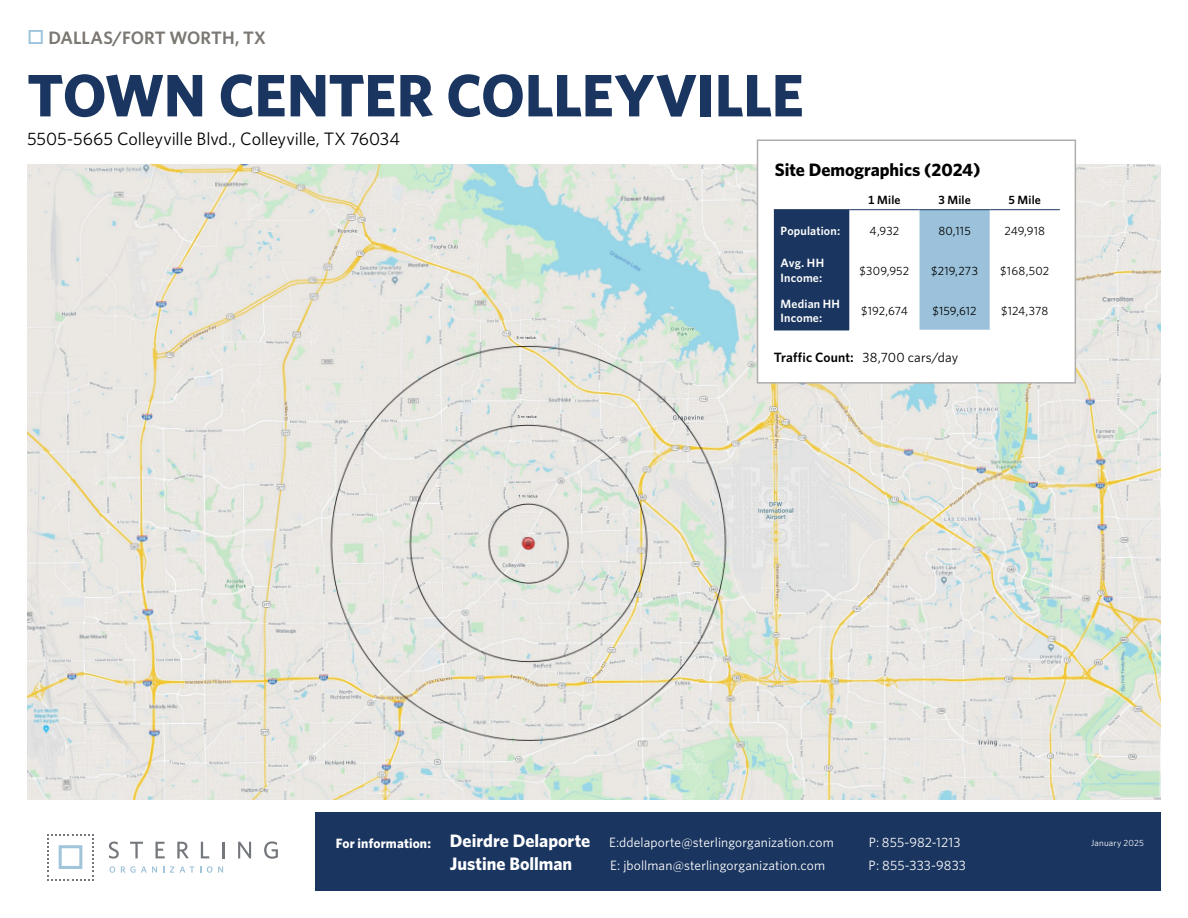
<style>
.page{position:relative;width:1188px;height:918px;background:#fff}
.page>*{position:absolute;margin:0;border:0;box-sizing:border-box;transform-origin:0 0}
.t1{font:700 60px "Whitney";letter-spacing:-.01em;color:#1a355f}
.t2{font:18px "Whitney";letter-spacing:-.005em;color:#000}
.t3{font:700 18px "Whitney";color:#000}
.t4{font:600 18px "Whitney";color:#7b7773}
.t5{font:700 18px "Whitney";color:#fff}
.t6{font:13.5px "Whitney";letter-spacing:.01em;color:#fff}
.t7{font:13.5px "Whitney";letter-spacing:.01em;color:#000}
.t8{font:12px "Whitney";letter-spacing:.01em;color:#000}
.t9{font:600 12px/14.4px "Whitney";letter-spacing:.015em;color:#fff}
.t10{font:600 12px "Whitney";letter-spacing:.015em;color:#000}
.t11{font:9px "Whitney";letter-spacing:.025em;color:#fcfeff}
.s1{color:#9bc2da}
.s2{font-weight:600}
.s3{font-weight:700}
.s4{font-weight:700;font-size:18px}
</style>
<div class="page">
<div style="left:315px;top:813px;width:846px;height:78px;background:#1a355f"></div>
<svg style="left:109px;top:842px;width:10px;height:17px"></svg>
<svg style="left:130px;top:842px;width:13px;height:16px"></svg>
<svg style="left:156px;top:842px;width:9px;height:16px"></svg>
<svg style="left:177px;top:842px;width:12px;height:17px"></svg>
<svg style="left:201px;top:842px;width:8px;height:16px"></svg>
<svg style="left:222px;top:842px;width:2px;height:16px"></svg>
<svg style="left:238px;top:842px;width:13px;height:16px"></svg>
<svg style="left:264px;top:841px;width:14px;height:18px"></svg>
<svg style="left:109px;top:866px;width:6px;height:7px"></svg>
<svg style="left:121px;top:866px;width:36px;height:7px"></svg>
<svg style="left:170px;top:866px;width:31px;height:7px"></svg>
<svg style="left:207px;top:866px;width:16px;height:7px"></svg>
<svg style="left:47px;top:834px;width:47px;height:46px"></svg>
<img style="left:27px;top:164px;width:1134px;height:635px">
<div style="left:757px;top:140px;width:319px;height:244px;background:#fff;border:2px solid #b0aead"></div>
<div style="left:774px;top:210px;width:75px;height:120px;background:#1a355f"></div>
<div style="left:920px;top:210px;width:70px;height:120px;background:#9bc2da"></div>
<hr style="left:774px;top:209px;width:75px;height:1px;background:#1a355f">
<hr style="left:849px;top:209px;width:71px;height:1px;background:#1a355f">
<hr style="left:920px;top:209px;width:70px;height:1px;background:#1a355f">
<hr style="left:990px;top:209px;width:70px;height:1px;background:#1a355f">
<h2 class="t4" style="left:27px;top:26px;width:241px"><span class="s1">□</span> DALLAS/FORT WORTH, TX</h2>
<h1 class="t1" style="left:27px;top:55px;width:778px">TOWN CENTER COLLEYVILLE</h1>
<h2 class="t2" style="left:27px;top:127px;width:375px">5505-5665 Colleyville Blvd., Colleyville, TX 76034</h2>
<h2 class="t3" style="left:775px;top:158px;width:207px">Site Demographics (2024)</h2>
<p class="t10" style="left:868px;top:192px;width:34px">1 Mile</p>
<p class="t10" style="left:938px;top:192px;width:34px">3 Mile</p>
<p class="t10" style="left:1009px;top:192px;width:34px">5 Mile</p>
<p class="t9" style="left:781px;top:223px;width:61px">Population:</p>
<p class="t8" style="left:870px;top:222px;width:31px">4,932</p>
<p class="t8" style="left:938px;top:222px;width:34px">80,115</p>
<p class="t8" style="left:1005px;top:222px;width:42px">249,918</p>
<p class="t9" style="left:781px;top:256px;width:45px">Avg. HH<br>Income:</p>
<p class="t8" style="left:860px;top:262px;width:51px">$309,952</p>
<p class="t8" style="left:931px;top:262px;width:48px">$219,273</p>
<p class="t8" style="left:1000px;top:262px;width:50px">$168,502</p>
<p class="t9" style="left:781px;top:296px;width:61px">Median HH<br>Income:</p>
<p class="t8" style="left:861px;top:303px;width:48px">$192,674</p>
<p class="t8" style="left:933px;top:303px;width:46px">$159,612</p>
<p class="t8" style="left:1001px;top:303px;width:49px">$124,378</p>
<p class="t7" style="left:774px;top:348px;width:186px"><span class="s2">Traffic Count:</span> 38,700 cars/day</p>
<p class="t6" style="left:336px;top:834px;width:500px"><span class="s3">For information:</span> <span class="s4">Deirdre Delaporte</span> E:ddelaporte@sterlingorganization.com</p>
<p class="t6" style="left:869px;top:834px;width:93px">P: 855-982-1213</p>
<p class="t11" style="left:1091px;top:837px;width:54px">January 2025</p>
<h2 class="t5" style="left:450px;top:852px;width:124px">Justine Bollman</h2>
<p class="t6" style="left:610px;top:856px;width:216px">E: jbollman@sterlingorganization.com</p>
<p class="t6" style="left:869px;top:856px;width:99px">P: 855-333-9833</p>
</div>
